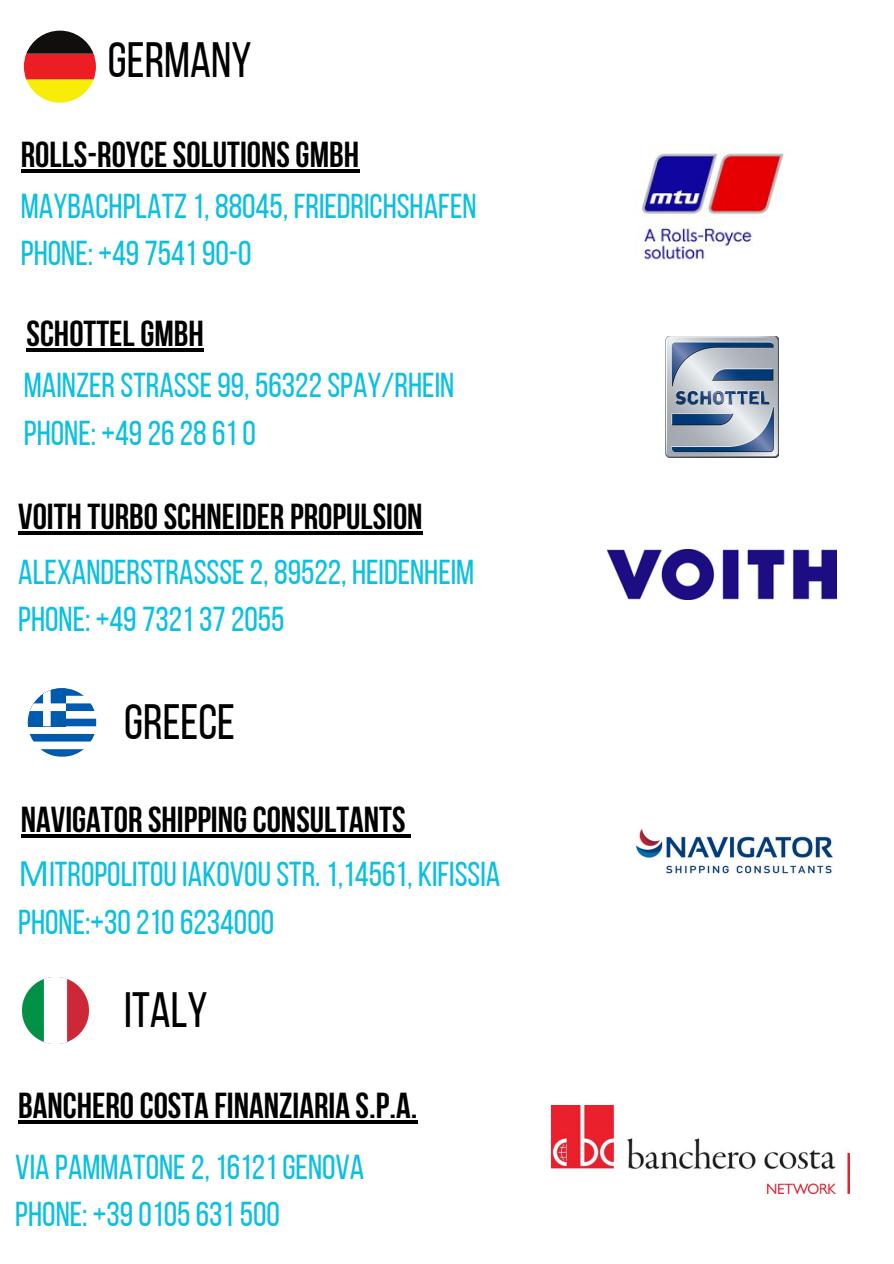
<style>
.page{position:relative;width:894px;height:1264px;background:#fff}
.page>*{position:absolute;margin:0;border:0;box-sizing:border-box;transform-origin:0 0}
.t1{font:49.5px "Bebas Neue";color:#000}
.t2{font:700 36px "Bebas Neue";color:#000}
.t3{font:34.5px/47.2px "Bebas Neue";color:#0cc0df}
.s1{font-family:"Noto Sans"}
</style>
<div class="page">
<svg style="left:24px;top:31px;width:72px;height:72px"></svg>
<img style="left:641px;top:147px;width:143px;height:114px">
<img style="left:665px;top:337px;width:113px;height:120px">
<img style="left:607px;top:549px;width:229px;height:50px">
<svg style="left:28px;top:688px;width:68px;height:68px"></svg>
<img style="left:636px;top:829px;width:197px;height:45px">
<hr style="left:21px;top:169px;width:338px;height:3px;background:#000">
<hr style="left:27px;top:348px;width:177px;height:3px;background:#000">
<hr style="left:18px;top:531px;width:404px;height:3px;background:#000">
<svg style="left:21px;top:834px;width:384px;height:3px"></svg>
<svg style="left:405px;top:834px;width:6px;height:3px"></svg>
<img style="left:22px;top:977px;width:67px;height:66px">
<hr style="left:18px;top:1120px;width:399px;height:3px;background:#000">
<img style="left:551px;top:1105px;width:298px;height:88px">
<p class="t1" style="left:108px;top:40px;width:145px">GERMANY</p>
<p class="t2" style="left:21px;top:140px;width:340px">ROLLS-ROYCE SOLUTIONSGMBH</p>
<h2 class="t3" style="left:21px;top:185px;width:457px">MAYBACHPLATZ1, 88045, FRIEDRICHSHAFEN</h2>
<p class="t3" style="left:21px;top:233px;width:232px">PHONE: +49754190-0</p>
<p class="t2" style="left:27px;top:319px;width:179px">SCHOTTELGMBH</p>
<p class="t3" style="left:24px;top:365px;width:432px">MAINZERSTRASSE99, 56322SPAY/RHEIN</p>
<h2 class="t3" style="left:24px;top:412px;width:233px">PHONE: +492628610</h2>
<p class="t2" style="left:18px;top:501px;width:406px">VOITH TURBO SCHNEIDER PROPULSION</p>
<p class="t3" style="left:18px;top:551px;width:457px">ALEXANDERSTRASSSE2, 89522, HEIDENHEIM</p>
<p class="t3" style="left:18px;top:599px;width:268px">PHONE: +497321372055</p>
<p class="t1" style="left:124px;top:701px;width:112px">GREECE</p>
<h1 class="t2" style="left:21px;top:804px;width:386px">NAVIGATOR SHIPPINGCONSULTANTS</h1>
<h2 class="t3" style="left:18px;top:854px;width:483px"><span class="s1">Μ</span>ITROPOLITOUIAKOVOUSTR. 1,14561, KIFISSIA<br>PHONE:+302106234000</h2>
<p class="t1" style="left:124px;top:989px;width:85px">ITALY</p>
<p class="t2" style="left:18px;top:1090px;width:401px">BANCHERO COSTA FINANZIARIA S.P.A.</p>
<h1 class="t3" style="left:15px;top:1146px;width:350px">VIA PAMMATONE2, 16121GENOVA</h1>
<h2 class="t3" style="left:15px;top:1193px;width:266px">PHONE: +390105631500</h2>
</div>
